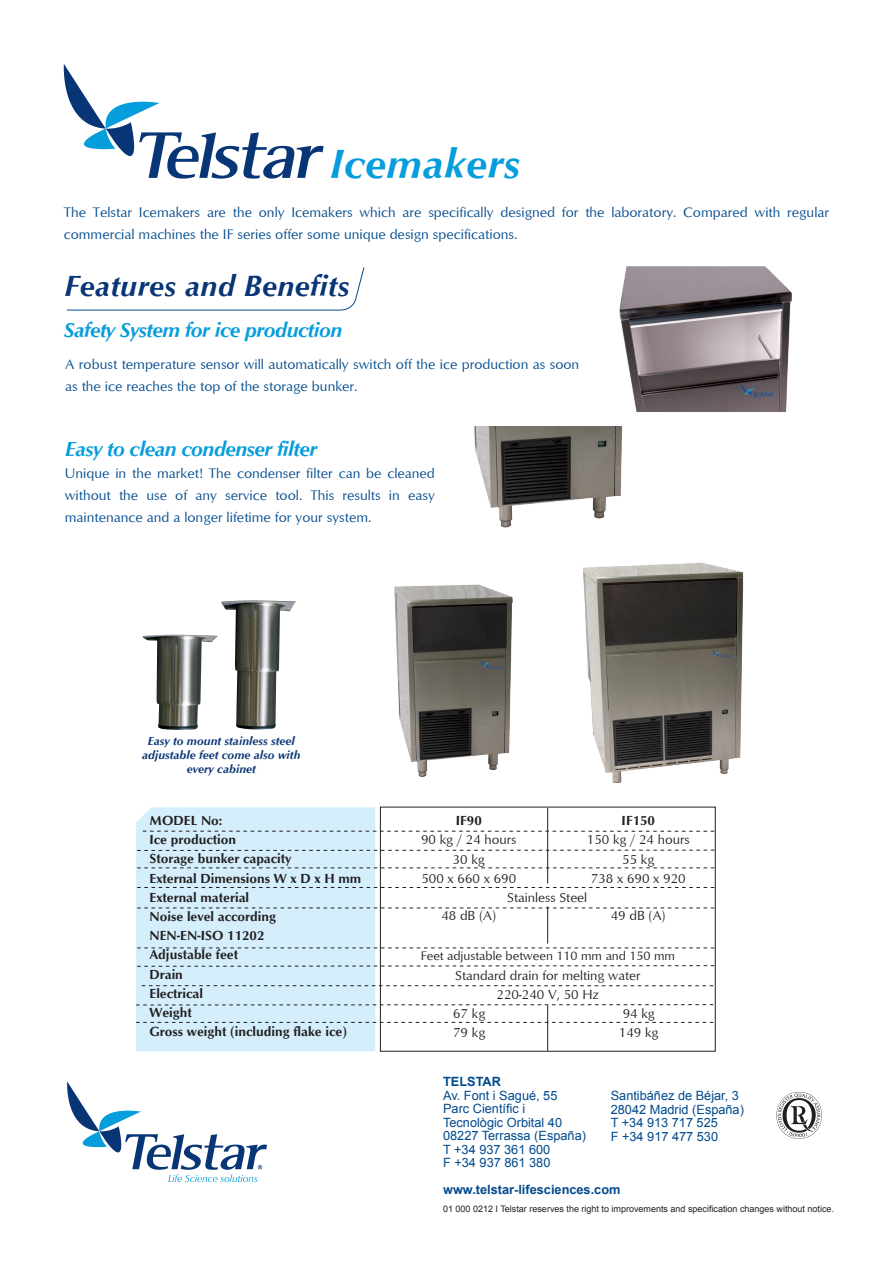
<style>
.page{position:relative;width:893px;height:1263px;background:#fff}
.page>*{position:absolute;margin:0;border:0;box-sizing:border-box;transform-origin:0 0}
.t1{font:italic 700 42px "Optimum";letter-spacing:.01em;color:#069ddc}
.t2{font:italic 700 30px "Optimum";letter-spacing:.01em;color:#083575}
.t3{font:italic 700 21px "Optimum";letter-spacing:-.025em;color:#069ddc}
.t4{font:14.25px/21.8px "Optimum";color:#004a8d}
.t5{font:700 13.5px/19.2px "Optimum";color:#231f20}
.t6{font:13.5px "Optimum";color:#231f20}
.t7{font:12.75px/13.5px "Arial";color:#004a8d}
.t8{font:700 12.75px "Arial";color:#004a8d}
.t9{font:12.75px "Optimum";color:#231f20}
.t10{font:italic 700 12px/14.4px "Optimum";color:#083575;text-align:center}
.t11{font:9px "Arial";color:#231f20}
</style>
<div class="page">
<svg style="left:67px;top:1081px;width:200px;height:101px"></svg>
<img style="left:776px;top:1092px;width:46px;height:47px">
<img style="left:619px;top:266px;width:172px;height:146px">
<svg style="left:64px;top:64px;width:260px;height:115px"></svg>
<svg style="left:67px;top:267px;width:298px;height:44px"></svg>
<img style="left:474px;top:427px;width:148px;height:101px">
<img style="left:143px;top:635px;width:74px;height:95px">
<img style="left:221px;top:600px;width:75px;height:129px">
<img style="left:583px;top:563px;width:161px;height:219px">
<img style="left:394px;top:584px;width:119px;height:193px">
<div style="left:136px;top:807px;width:239px;height:244px;background:#d4effb"></div>
<svg style="left:137px;top:965px;width:576px;height:2px"></svg>
<svg style="left:137px;top:948px;width:576px;height:1px"></svg>
<svg style="left:137px;top:908px;width:576px;height:1px"></svg>
<svg style="left:137px;top:887px;width:576px;height:1px"></svg>
<svg style="left:137px;top:868px;width:576px;height:1px"></svg>
<svg style="left:137px;top:850px;width:576px;height:1px"></svg>
<svg style="left:143px;top:831px;width:570px;height:1px"></svg>
<hr style="left:547px;top:808px;width:1px;height:75px;background:#231f20">
<hr style="left:547px;top:906px;width:1px;height:38px;background:#231f20">
<hr style="left:547px;top:1005px;width:1px;height:46px;background:#231f20">
<svg style="left:136px;top:1022px;width:577px;height:1px"></svg>
<svg style="left:136px;top:1004px;width:577px;height:1px"></svg>
<svg style="left:142px;top:985px;width:571px;height:1px"></svg>
<h1 class="t1" style="left:330px;top:139px;width:192px">Icemakers</h1>
<p class="t4" style="left:64px;top:201px;width:767px">The Telstar Icemakers are the only Icemakers which are specifically designed for the laboratory. Compared with regular commercial machines the IF series offer some unique design specifications.</p>
<h2 class="t2" style="left:65px;top:269px;width:286px">Features and Benefits</h2>
<h3 class="t3" style="left:64px;top:317px;width:280px">Safety System for ice production</h3>
<p class="t4" style="left:65px;top:353px;width:516px">A robust temperature sensor will automatically switch off the ice production as soon as the ice reaches the top of the storage bunker.</p>
<h3 class="t3" style="left:65px;top:437px;width:254px">Easy to clean condenser filter</h3>
<p class="t4" style="left:65px;top:462px;width:371px;text-align:justify">Unique in the market! The condenser filter can be cleaned without the use of any service tool. This results in easy maintenance and a longer lifetime for your system.</p>
<p class="t10" style="left:142px;top:733px;width:160px">Easy to mount stainless steel adjustable feet come also with every cabinet</p>
<p class="t5" style="left:149px;top:811px;width:213px">MODEL No:<br>Ice production<br>Storage bunker capacity<br>External Dimensions W x D x H mm<br>External material<br>Noise level according<br>NEN-EN-ISO 11202<br>Adjustable feet<br>Drain<br>Electrical<br>Weight<br>Gross weight (including flake ice)</p>
<p class="t5" style="left:456px;top:811px;width:27px">IF90</p>
<p class="t5" style="left:622px;top:811px;width:35px">IF150</p>
<p class="t6" style="left:421px;top:831px;width:97px">90 kg / 24 hours</p>
<p class="t6" style="left:587px;top:831px;width:104px">150 kg / 24 hours</p>
<p class="t6" style="left:453px;top:851px;width:34px">30 kg</p>
<p class="t6" style="left:622px;top:851px;width:34px">55 kg</p>
<p class="t6" style="left:421px;top:870px;width:96px">500 x 660 x 690</p>
<p class="t6" style="left:591px;top:870px;width:96px">738 x 690 x 920</p>
<p class="t6" style="left:441px;top:907px;width:56px">48 dB (A)</p>
<p class="t6" style="left:611px;top:907px;width:56px">49 dB (A)</p>
<p class="t9" style="left:421px;top:948px;width:256px">Feet adjustable between 110 mm and 150 mm</p>
<p class="t6" style="left:455px;top:967px;width:187px">Standard drain for melting water</p>
<p class="t6" style="left:497px;top:986px;width:104px">220-240 V, 50 Hz</p>
<p class="t6" style="left:453px;top:1005px;width:34px">67 kg</p>
<p class="t6" style="left:623px;top:1005px;width:34px">94 kg</p>
<p class="t6" style="left:453px;top:1024px;width:34px">79 kg</p>
<p class="t6" style="left:619px;top:1024px;width:41px">149 kg</p>
<p class="t6" style="left:507px;top:889px;width:81px">Stainless Steel</p>
<p class="t8" style="left:443px;top:1073px;width:59px">TELSTAR</p>
<p class="t7" style="left:443px;top:1089px;width:144px">Av. Font i Sagué, 55<br>Parc Científic i<br>Tecnològic Orbital 40<br>08227 Terrassa (España)<br>T +34 937 361 600<br>F +34 937 861 380</p>
<p class="t8" style="left:443px;top:1181px;width:179px">www.telstar-lifesciences.com</p>
<p class="t7" style="left:611px;top:1089px;width:135px">Santibáñez de Béjar, 3<br>28042 Madrid (España)<br>T +34 913 717 525<br>F +34 917 477 530</p>
<p class="t11" style="left:443px;top:1203px;width:393px">01 000 0212 I Telstar reserves the right to improvements and specification changes without notice.</p>
</div>
